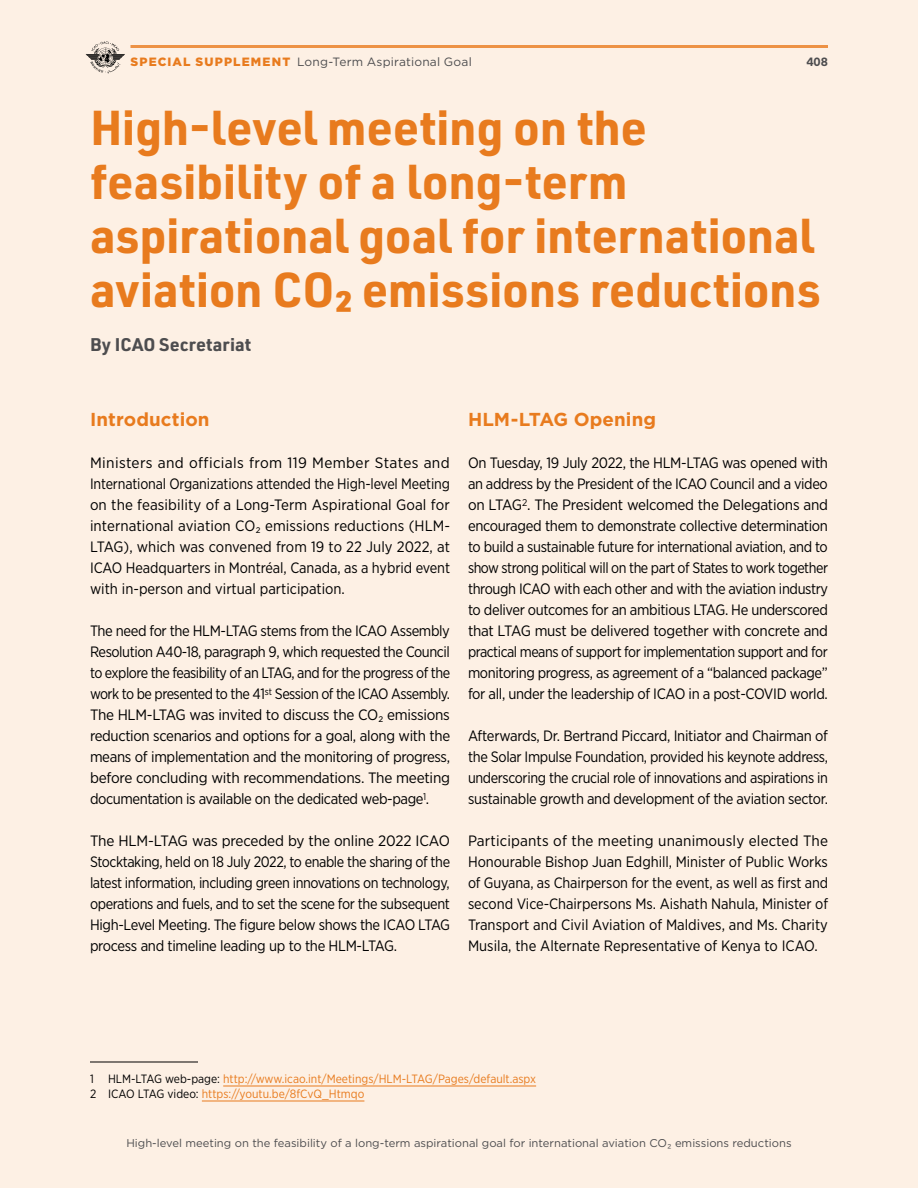
<style>
.page{position:relative;width:918px;height:1188px;background:#fdf0e4}
.page>*{position:absolute;margin:0;border:0;box-sizing:border-box;transform-origin:0 0}
.Title{font:700 48px/54px "URWDIN";letter-spacing:-.01em;color:#e87b1e}
.L1{font:700 18.75px "Gotham";letter-spacing:.005em;color:#e87b1e}
.Byline{font:700 18px "URWDIN";letter-spacing:.015em;color:#4d4d4f}
.Body{font:15px/21px "Gotham Narrow";letter-spacing:-.02em;color:#000;text-align:justify}
.Body-2{font:15px/21px "Gotham Narrow";letter-spacing:-.02em;color:#000;text-align:justify;scale:1.04 1}
.Body-3{font:15px/21px "Gotham Narrow";letter-spacing:-.02em;color:#000;text-align:justify;scale:1.05 1}
.FN{font:12px "Gotham Narrow";color:#e87b1e}
.t1{font:12px "Gotham";letter-spacing:.015em;color:#4d4d4f}
.t2{font:700 12px "Gotham";color:#4d4d4f}
.t3{font:11.25px "Gotham";color:#4d4d4f}
.s1{font-weight:900;color:#e87b1e}
.s2{color:#000}
</style>
<div class="page">
<svg style="left:86px;top:41px;width:39px;height:33px"></svg>
<hr style="left:130px;top:45px;width:698px;height:3px;background:#ed9245">
<hr style="left:90px;top:1062px;width:108px;height:1px;background:#000">
<hr style="left:223px;top:1086px;width:313px;height:1px;background:#e87b1e">
<hr style="left:202px;top:1101px;width:162px;height:1px;background:#e87b1e">
<p class="t1" style="left:130px;top:54px;width:343px"><span class="s1">SPECIAL SUPPLEMENT</span> Long-Term Aspirational Goal</p>
<p class="t2" style="left:806px;top:54px;width:23px">408</p>
<p class="Title" style="left:90px;top:99px;width:732px">High-level meeting on the feasibility of a long-term aspirational goal for international aviation CO2 emissions reductions</p>
<p class="Byline" style="left:90px;top:332px;width:163px">By ICAO Secretariat</p>
<p class="L1" style="left:90px;top:407px;width:121px">Introduction</p>
<p class="Body-3" style="left:90px;top:452px;width:344px">Ministers and officials from 119 Member States and International Organizations attended the High-level Meeting on the feasibility of a Long-Term Aspirational Goal for international aviation CO2 emissions reductions (HLM-LTAG), which was convened from 19 to 22 July 2022, at ICAO Headquarters in Montréal, Canada, as a hybrid event with in-person and virtual participation.</p>
<p class="Body" style="left:90px;top:620px;width:362px">The need for the HLM-LTAG stems from the ICAO Assembly Resolution A40-18, paragraph 9, which requested the Council to explore the feasibility of an LTAG, and for the progress of the work to be presented to the 41<sup>st</sup> Session of the ICAO Assembly.<br>The HLM-LTAG was invited to discuss the CO2 emissions reduction scenarios and options for a goal, along with the means of implementation and the monitoring of progress, before concluding with recommendations. The meeting documentation is available on the dedicated web-page<sup>1</sup>.</p>
<p class="Body-2" style="left:90px;top:830px;width:348px">The HLM-LTAG was preceded by the online 2022 ICAO Stocktaking, held on 18 July 2022, to enable the sharing of the latest information, including green innovations on technology, operations and fuels, and to set the scene for the subsequent High-Level Meeting. The figure below shows the ICAO LTAG process and timeline leading up to the HLM-LTAG.</p>
<p class="L1" style="left:468px;top:407px;width:190px">HLM-LTAG Opening</p>
<p class="Body" style="left:468px;top:452px;width:362px">On Tuesday, 19 July 2022, the HLM-LTAG was opened with an address by the President of the ICAO Council and a video on LTAG<sup>2</sup>. The President welcomed the Delegations and encouraged them to demonstrate collective determination to build a sustainable future for international aviation, and to show strong political will on the part of States to work together through ICAO with each other and with the aviation industry to deliver outcomes for an ambitious LTAG. He underscored that LTAG must be delivered together with concrete and practical means of support for implementation support and for monitoring progress, as agreement of a “balanced package” for all, under the leadership of ICAO in a post-COVID world.</p>
<p class="Body" style="left:468px;top:725px;width:362px">Afterwards, Dr. Bertrand Piccard, Initiator and Chairman of the Solar Impulse Foundation, provided his keynote address, underscoring the crucial role of innovations and aspirations in sustainable growth and development of the aviation sector.</p>
<p class="Body-2" style="left:468px;top:830px;width:348px">Participants of the meeting unanimously elected The Honourable Bishop Juan Edghill, Minister of Public Works of Guyana, as Chairperson for the event, as well as first and second Vice-Chairpersons Ms. Aishath Nahula, Minister of Transport and Civil Aviation of Maldives, and Ms. Charity Musila, the Alternate Representative of Kenya to ICAO.</p>
<p class="FN" style="left:90px;top:1071px;width:448px"><span class="s2">1 HLM-LTAG web-page:</span> http://www.icao.int/Meetings/HLM-LTAG/Pages/default.aspx</p>
<p class="FN" style="left:90px;top:1086px;width:276px"><span class="s2">2 ICAO LTAG video:</span> https://youtu.be/8fCvQ_Htmqo</p>
<p class="t3" style="left:126px;top:1136px;width:667px">High-level meeting on the feasibility of a long-term aspirational goal for international aviation CO₂ emissions reductions</p>
</div>
